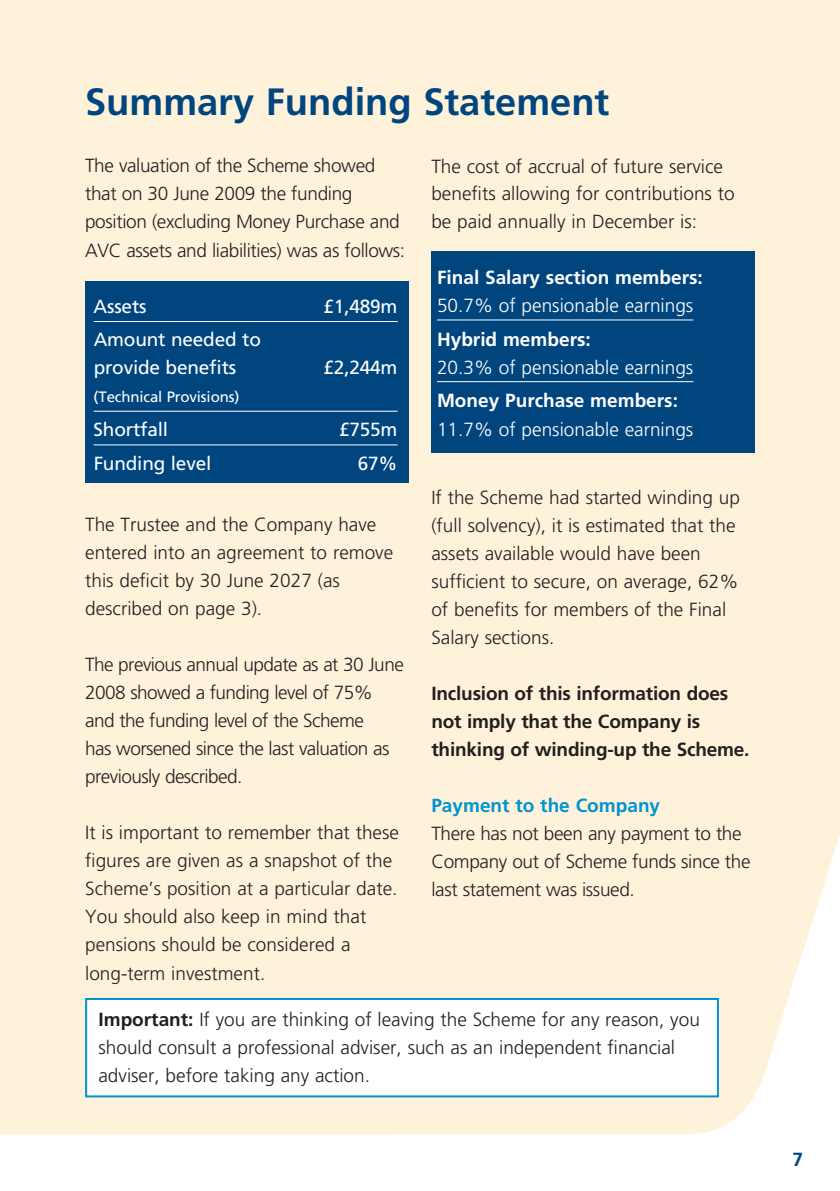
<style>
.page{position:relative;width:840px;height:1191px;background:#fff}
.page>*{position:absolute;margin:0;border:0;box-sizing:border-box;transform-origin:0 0}
.t1{font:700 38px "Frutiger";color:#01457f}
.t2{font:300 19px/28px "Frutiger";color:#231f20}
.t3{font:300 19px/28px "Frutiger";letter-spacing:-.02em;color:#231f20}
.t4{font:300 19px/28px "Frutiger";letter-spacing:-.03em;color:#231f20}
.t5{font:700 19px/28px "Frutiger";letter-spacing:-.01em;color:#231f20}
.t6{font:19px/28px "Frutiger";letter-spacing:-.01em;color:#fff}
.t7{font:300 19px "Frutiger";color:#fff}
.t8{font:700 19px "Frutiger";color:#fff}
.t9{font:700 19px "Frutiger";color:#0093d0}
.t10{font:700 19px "Frutiger";color:#01457f}
.t11{font:15px "Frutiger";letter-spacing:-.01em;color:#fff}
.s1{font-weight:700}
</style>
<div class="page">
<div style="left:0;top:0;width:839px;height:1191px;background:#fef3da"></div>
<div style="left:85px;top:281px;width:323px;height:201px;background:#01457f"></div>
<hr style="left:94px;top:321px;width:303px;height:1px;background:#fff">
<hr style="left:94px;top:411px;width:303px;height:1px;background:#fff">
<hr style="left:94px;top:444px;width:303px;height:1px;background:#fff">
<div style="left:431px;top:251px;width:323px;height:202px;background:#01457f"></div>
<hr style="left:437px;top:319px;width:256px;height:1px;background:#fff">
<hr style="left:437px;top:381px;width:256px;height:1px;background:#fff">
<svg style="left:0;top:838px;width:839px;height:353px"></svg>
<h1 class="t1" style="left:85px;top:79px;width:525px">Summary Funding Statement</h1>
<p class="t3" style="left:85px;top:152px;width:321px">The valuation of the Scheme showed that on 30 June 2009 the funding position (excluding Money Purchase and AVC assets and liabilities) was as follows:</p>
<p class="t2" style="left:431px;top:152px;width:305px">The cost of accrual of future service benefits allowing for contributions to be paid annually in December is:</p>
<p class="t6" style="left:94px;top:292px;width:54px">Assets</p>
<p class="t6" style="left:323px;top:292px;width:75px">£1,489m</p>
<p class="t6" style="left:94px;top:325px;width:169px">Amount needed to provide benefits</p>
<p class="t6" style="left:323px;top:353px;width:75px">£2,244m</p>
<p class="t11" style="left:94px;top:388px;width:147px">(Technical Provisions)</p>
<p class="t6" style="left:94px;top:415px;width:76px">Shortfall</p>
<p class="t6" style="left:339px;top:415px;width:60px">£755m</p>
<p class="t6" style="left:94px;top:449px;width:119px">Funding level</p>
<p class="t6" style="left:357px;top:449px;width:41px">67%</p>
<p class="t2" style="left:85px;top:510px;width:309px">The Trustee and the Company have entered into an agreement to remove this deficit by 30 June 2027 (as described on page 3).</p>
<p class="t4" style="left:85px;top:650px;width:320px">The previous annual update as at 30 June 2008 showed a funding level of 75% and the funding level of the Scheme<br>has worsened since the last valuation as previously described.</p>
<p class="t2" style="left:85px;top:819px;width:315px">It is important to remember that these figures are given as a snapshot of the Scheme’s position at a particular date.<br>You should also keep in mind that pensions should be considered a long-term investment.</p>
<p class="t8" style="left:437px;top:266px;width:267px">Final Salary section members:</p>
<p class="t7" style="left:437px;top:295px;width:258px">50.7% of pensionable earnings</p>
<p class="t8" style="left:437px;top:328px;width:155px">Hybrid members:</p>
<p class="t7" style="left:437px;top:356px;width:258px">20.3% of pensionable earnings</p>
<p class="t8" style="left:437px;top:390px;width:242px">Money Purchase members:</p>
<p class="t7" style="left:437px;top:418px;width:258px">11.7% of pensionable earnings</p>
<p class="t2" style="left:431px;top:483px;width:310px">If the Scheme had started winding up (full solvency), it is estimated that the assets available would have been sufficient to secure, on average, 62% of benefits for members of the Final Salary sections.</p>
<p class="t5" style="left:431px;top:679px;width:319px">Inclusion of this information does not imply that the Company is thinking of winding-up the Scheme.</p>
<p class="t9" style="left:431px;top:794px;width:230px">Payment to the Company</p>
<p class="t3" style="left:431px;top:819px;width:320px">There has not been any payment to the<br>Company out of Scheme funds since the last statement was issued.</p>
<p class="t2" style="left:98px;top:1005px;width:602px"><span class="s1">Important:</span> If you are thinking of leaving the Scheme for any reason, you should consult a professional adviser, such as an independent financial adviser, before taking any action.</p>
<p class="t10" style="left:792px;top:1148px;width:12px">7</p>
</div>
